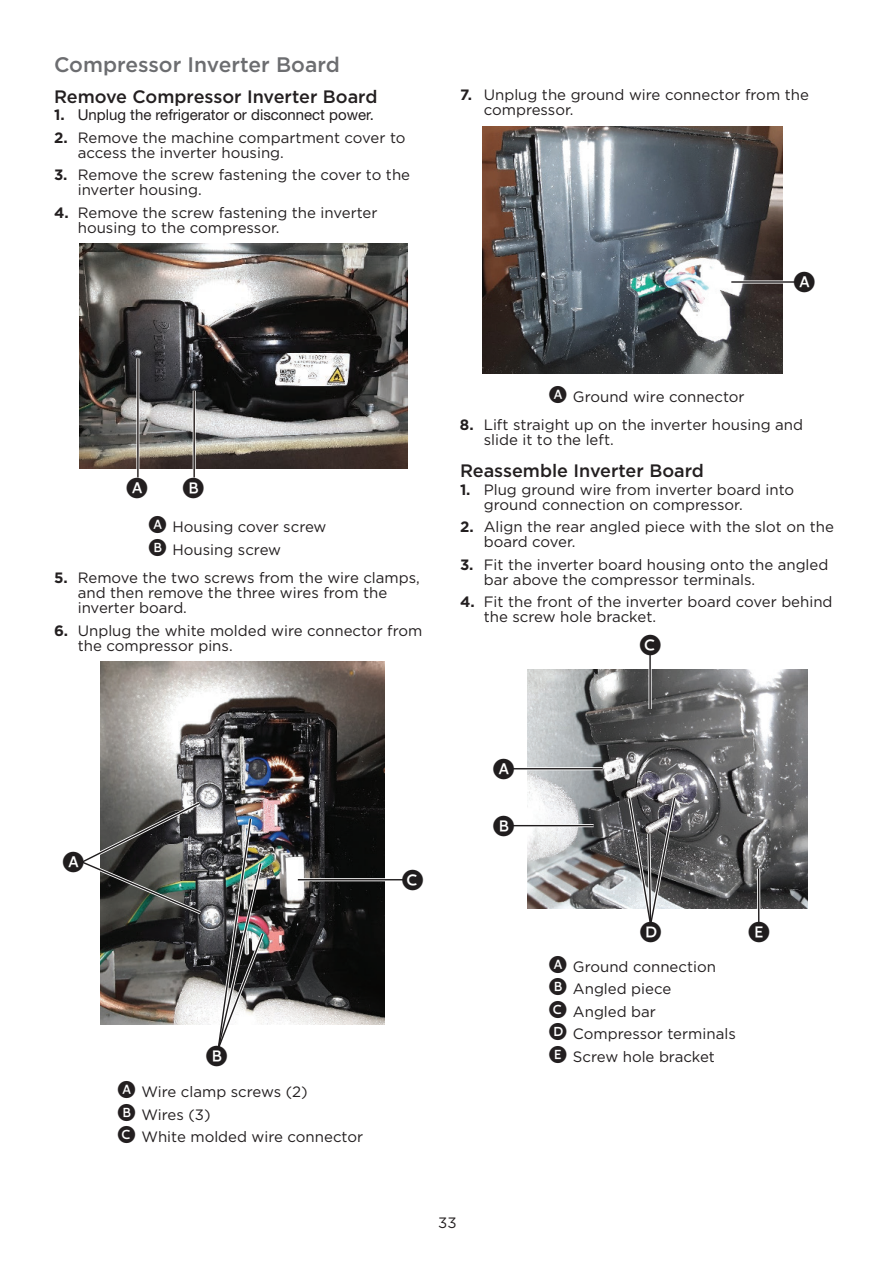
<style>
.page{position:relative;width:893px;height:1263px;background:#fff}
.page>*{position:absolute;margin:0;border:0;box-sizing:border-box;transform-origin:0 0}
.t1{font:27px/56.8px "LTC Circled Caps Filled";color:#201d1e}
.t2{font:27px "LTC Circled Caps Filled";color:#231f20}
.t3{font:500 21px "Gotham";color:#6c6d70}
.t4{font:500 18px "Gotham";color:#231f20}
.t5{font:15px/15px "Gotham";color:#231f20}
.t6{font:15px "Helvetica Neue";color:#231f20}
.s1{font-family:"Gotham";font-weight:700}
.s2{font-weight:700}
.s3{font-family:"LTC Circled Caps Filled";font-size:22.5px}
</style>
<div class="page">
<img style="left:79px;top:244px;width:329px;height:225px">
<hr style="left:193px;top:391px;width:3px;height:86px;background:#fff">
<hr style="left:193px;top:391px;width:2px;height:86px;background:#191210">
<hr style="left:136px;top:358px;width:3px;height:119px;background:#fff">
<hr style="left:137px;top:358px;width:2px;height:119px;background:#191210">
<img style="left:100px;top:662px;width:285px;height:363px">
<hr style="left:298px;top:878px;width:103px;height:3px;background:#fff">
<hr style="left:298px;top:879px;width:106px;height:1px;background:#201d1e">
<svg style="left:81px;top:799px;width:123px;height:118px"></svg>
<img style="left:215px;top:815px;width:52px;height:233px">
<img style="left:483px;top:126px;width:299px;height:248px">
<svg style="left:731px;top:280px;width:52px;height:4px"></svg>
<hr style="left:731px;top:281px;width:64px;height:2px;background:#201d1e">
<img style="left:528px;top:669px;width:279px;height:240px">
<hr style="left:514px;top:767px;width:89px;height:3px;background:#fff">
<hr style="left:512px;top:768px;width:91px;height:1px;background:#201d1e">
<hr style="left:514px;top:824px;width:80px;height:3px;background:#fff">
<hr style="left:512px;top:825px;width:82px;height:1px;background:#201d1e">
<svg style="left:648px;top:669px;width:4px;height:40px"></svg>
<hr style="left:649px;top:653px;width:2px;height:56px;background:#201d1e">
<hr style="left:757px;top:869px;width:3px;height:56px;background:#fff">
<hr style="left:758px;top:869px;width:1px;height:56px;background:#201d1e">
<svg style="left:626px;top:794px;width:52px;height:131px;background:#828284"></svg>
<h2 class="t3" style="left:54px;top:52px;width:287px">Compressor Inverter Board</h2>
<p class="t4" style="left:54px;top:86px;width:325px">Remove Compressor Inverter Board</p>
<p class="t6" style="left:54px;top:106px;width:321px"><span class="s1">1.</span> Unplug the refrigerator or disconnect power.</p>
<p class="t5" style="left:78px;top:130px;width:329px;text-indent:-24px"><span class="s2">2.</span> Remove the machine compartment cover to access the inverter housing.</p>
<p class="t5" style="left:78px;top:167px;width:334px;text-indent:-24px"><span class="s2">3.</span> Remove the screw fastening the cover to the inverter housing.</p>
<p class="t5" style="left:78px;top:205px;width:301px;text-indent:-24px"><span class="s2">4.</span> Remove the screw fastening the inverter housing to the compressor.</p>
<h1 class="t2" style="left:127px;top:471px;width:23px">A</h1>
<h1 class="t2" style="left:183px;top:471px;width:23px">B</h1>
<p class="t5" style="left:149px;top:516px;width:179px;line-height:22.5px"><span class="s3">A</span> Housing cover screw<br><span class="s3">B</span> Housing screw</p>
<p class="t5" style="left:78px;top:570px;width:344px;text-indent:-24px"><span class="s2">5.</span> Remove the two screws from the wire clamps, and then remove the three wires from the inverter board.</p>
<p class="t5" style="left:78px;top:623px;width:346px;text-indent:-24px"><span class="s2">6.</span> Unplug the white molded wire connector from the compressor pins.</p>
<p class="t5" style="left:484px;top:87px;width:327px;text-indent:-24px"><span class="s2">7.</span> Unplug the ground wire connector from the compressor.</p>
<h1 class="t1" style="left:794px;top:254px;width:23px">A</h1>
<p class="t5" style="left:549px;top:389px;width:197px"><span class="s3">A</span> Ground wire connector</p>
<p class="t5" style="left:484px;top:417px;width:321px;text-indent:-24px"><span class="s2">8.</span> Lift straight up on the inverter housing and slide it to the left.</p>
<p class="t4" style="left:460px;top:461px;width:245px">Reassemble Inverter Board</p>
<p class="t5" style="left:484px;top:482px;width:312px;text-indent:-24px"><span class="s2">1.</span> Plug ground wire from inverter board into ground connection on compressor.</p>
<p class="t5" style="left:484px;top:519px;width:352px;text-indent:-24px"><span class="s2">2.</span> Align the rear angled piece with the slot on the board cover.</p>
<p class="t5" style="left:484px;top:557px;width:346px;text-indent:-24px"><span class="s2">3.</span> Fit the inverter board housing onto the angled bar above the compressor terminals.</p>
<p class="t5" style="left:484px;top:594px;width:350px;text-indent:-24px"><span class="s2">4.</span> Fit the front of the inverter board cover behind the screw hole bracket.</p>
<h1 class="t1" style="left:640px;top:617px;width:23px">C</h1>
<h1 class="t1" style="left:63px;top:834px;width:23px">A</h1>
<h1 class="t1" style="left:206px;top:1027px;width:23px">B</h1>
<p class="t5" style="left:118px;top:1080px;width:247px;line-height:22.5px"><span class="s3">A</span> Wire clamp screws (2)<br><span class="s3">B</span> Wires (3)<br><span class="s3">C</span> White molded wire connector</p>
<h1 class="t1" style="left:402px;top:851px;width:23px">C</h1>
<h1 class="t1" style="left:493px;top:740px;width:23px">A<br>B</h1>
<h1 class="t1" style="left:640px;top:904px;width:23px">D</h1>
<h1 class="t1" style="left:748px;top:904px;width:23px">E</h1>
<p class="t5" style="left:549px;top:955px;width:188px;line-height:22.5px"><span class="s3">A</span> Ground connection<br><span class="s3">B</span> Angled piece<br><span class="s3">C</span> Angled bar<br><span class="s3">D</span> Compressor terminals<br><span class="s3">E</span> Screw hole bracket</p>
<p class="t5" style="left:438px;top:1214px;width:20px">33</p>
</div>
